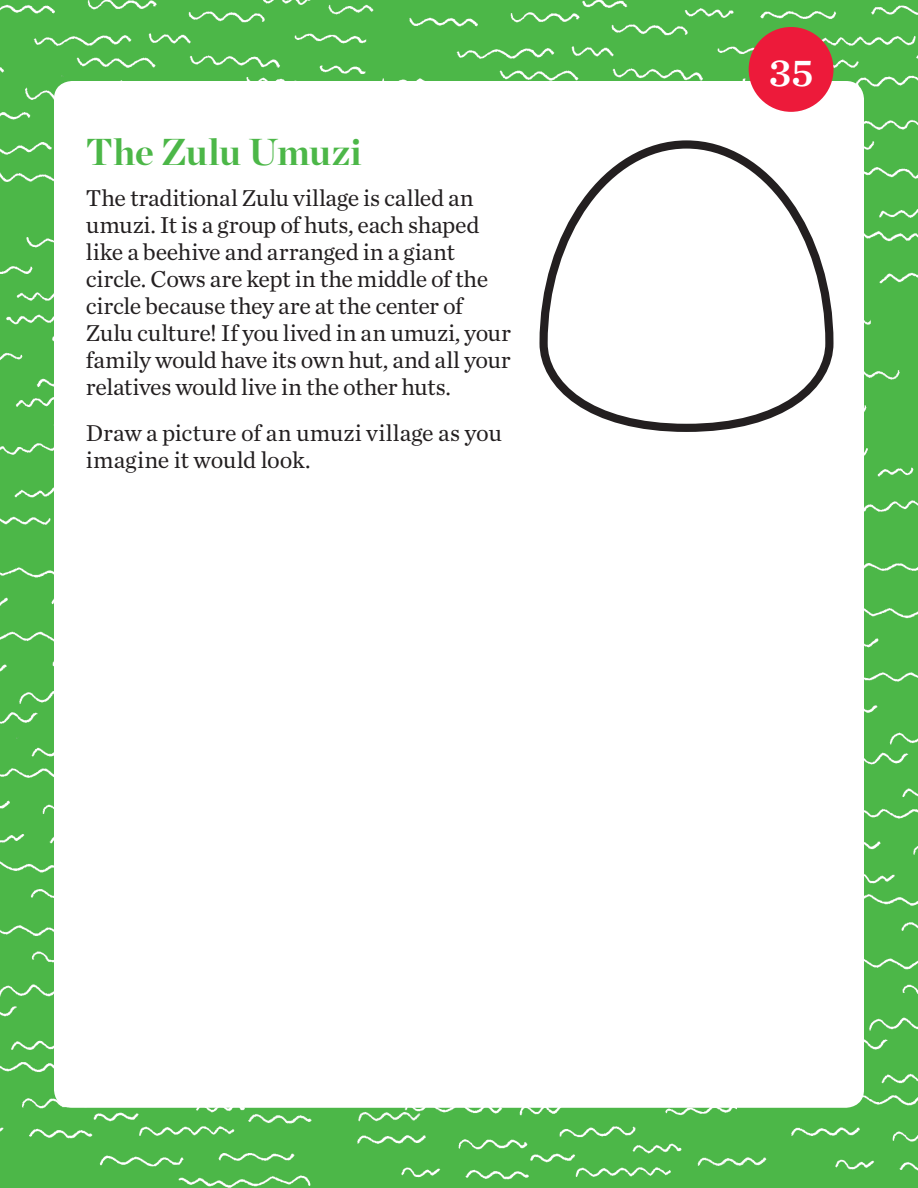
<style>
.page{position:relative;width:918px;height:1188px;background:#fff}
.page>*{position:absolute;margin:0;border:0;box-sizing:border-box;transform-origin:0 0}
.SG_TopBanner{font:40.5px "Chronicle Text G1 Semi";color:#fff}
.SG_header_Unit1{font:700 37.5px "Chronicle Display";letter-spacing:-.01em;color:#4cb748}
.SG_body{font:24px/27px "Chronicle Text G1";letter-spacing:-.01em;color:#231f20}
</style>
<div class="page">
<img style="left:0;top:0;width:918px;height:1188px">
<div style="left:54px;top:81px;width:810px;height:1027px;background:#fff;border-radius:18px"></div>
<div style="left:749px;top:27px;width:85px;height:85px;background:#ed1a3a;border-radius:50%"></div>
<svg style="left:539px;top:140px;width:295px;height:292px"></svg>
<p class="SG_header_Unit1" style="left:86px;top:122px;width:277px">The Zulu Umuzi</p>
<p class="SG_body" style="left:86px;top:183px;width:427px">The traditional Zulu village is called an umuzi. It is a group of huts, each shaped like a beehive and arranged in a giant circle. Cows are kept in the middle of the circle because they are at the center of Zulu culture! If you lived in an umuzi, your family would have its own hut, and all your relatives would live in the other huts.</p>
<p class="SG_body" style="left:86px;top:419px;width:417px">Draw a picture of an umuzi village as you imagine it would look.</p>
<p class="SG_TopBanner" style="left:769px;top:40px;width:46px">35</p>
</div>
